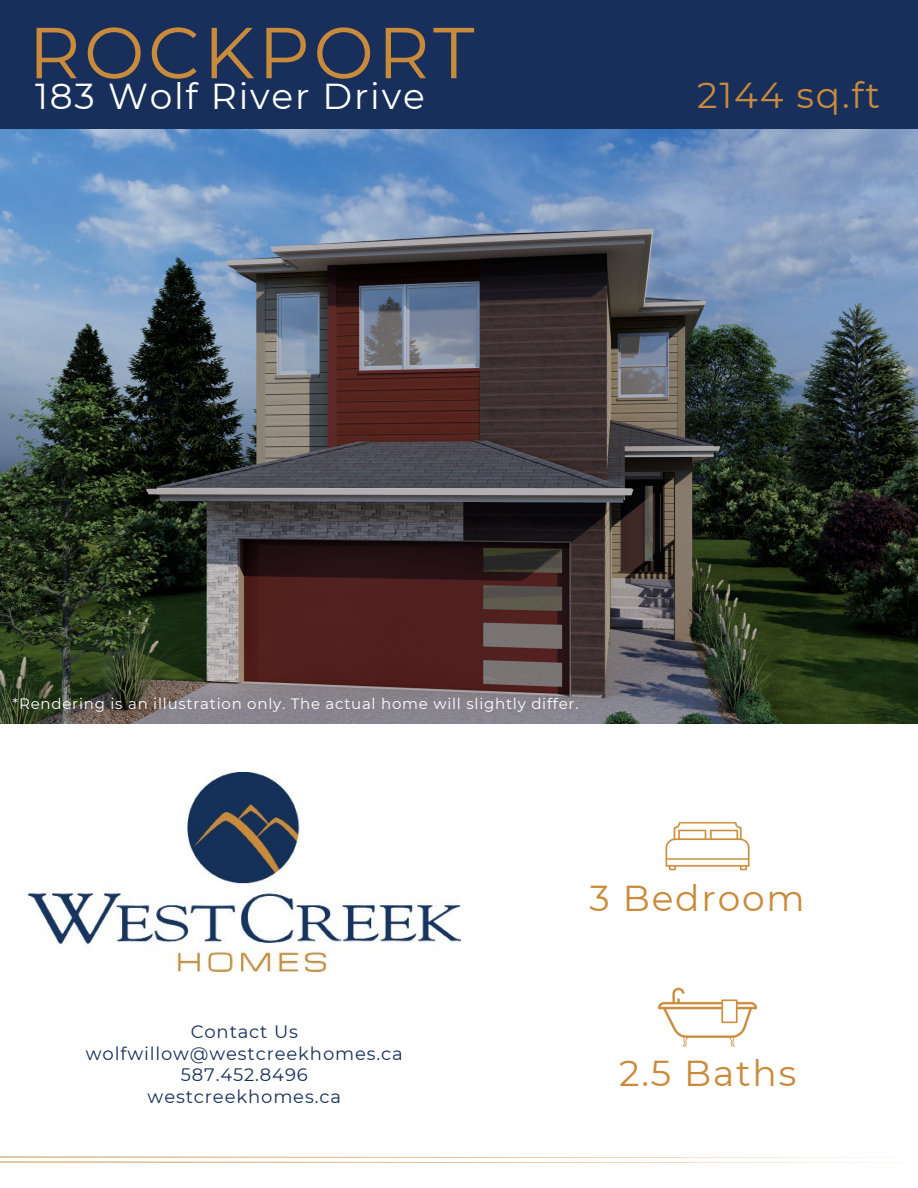
<style>
.page{position:relative;width:918px;height:1188px;background:#fff}
.page>*{position:absolute;margin:0;border:0;box-sizing:border-box;transform-origin:0 0}
.t1{font:72px "Montserrat";letter-spacing:.05em;color:#c98b3b}
.t2{font:36px "Montserrat";letter-spacing:.05em;color:#c98b3b}
.t3{font:36px "Montserrat";letter-spacing:.05em;color:#fff}
.t4{font:18px/21.3px "Montserrat";letter-spacing:.05em;color:#172f5a;text-align:center}
.t5{font:15px "Montserrat";letter-spacing:.05em;color:#fff}
</style>
<div class="page">
<div style="left:0;top:0;width:918px;height:130px;background:#172f5a"></div>
<img style="left:28px;top:772px;width:432px;height:199px">
<svg style="left:0;top:1157px;width:891px;height:6px"></svg>
<img style="left:665px;top:821px;width:85px;height:50px">
<img style="left:659px;top:987px;width:98px;height:60px">
<img style="left:0;top:130px;width:918px;height:594px">
<p class="t1" style="left:28px;top:9px;width:448px">ROCKPORT</p>
<p class="t3" style="left:35px;top:74px;width:391px">183 Wolf River Drive</p>
<h2 class="t2" style="left:697px;top:73px;width:185px">2144 sq.ft</h2>
<h3 class="t5" style="left:13px;top:695px;width:567px">*Rendering is an illustration only. The actual home will slightly differ.</h3>
<p class="t4" style="left:86px;top:1021px;width:318px">Contact Us wolfwillow@westcreekhomes.ca<br>587.452.8496 westcreekhomes.ca</p>
<p class="t2" style="left:589px;top:876px;width:217px">3 Bedroom</p>
<h2 class="t2" style="left:619px;top:1051px;width:179px">2.5 Baths</h2>
</div>
